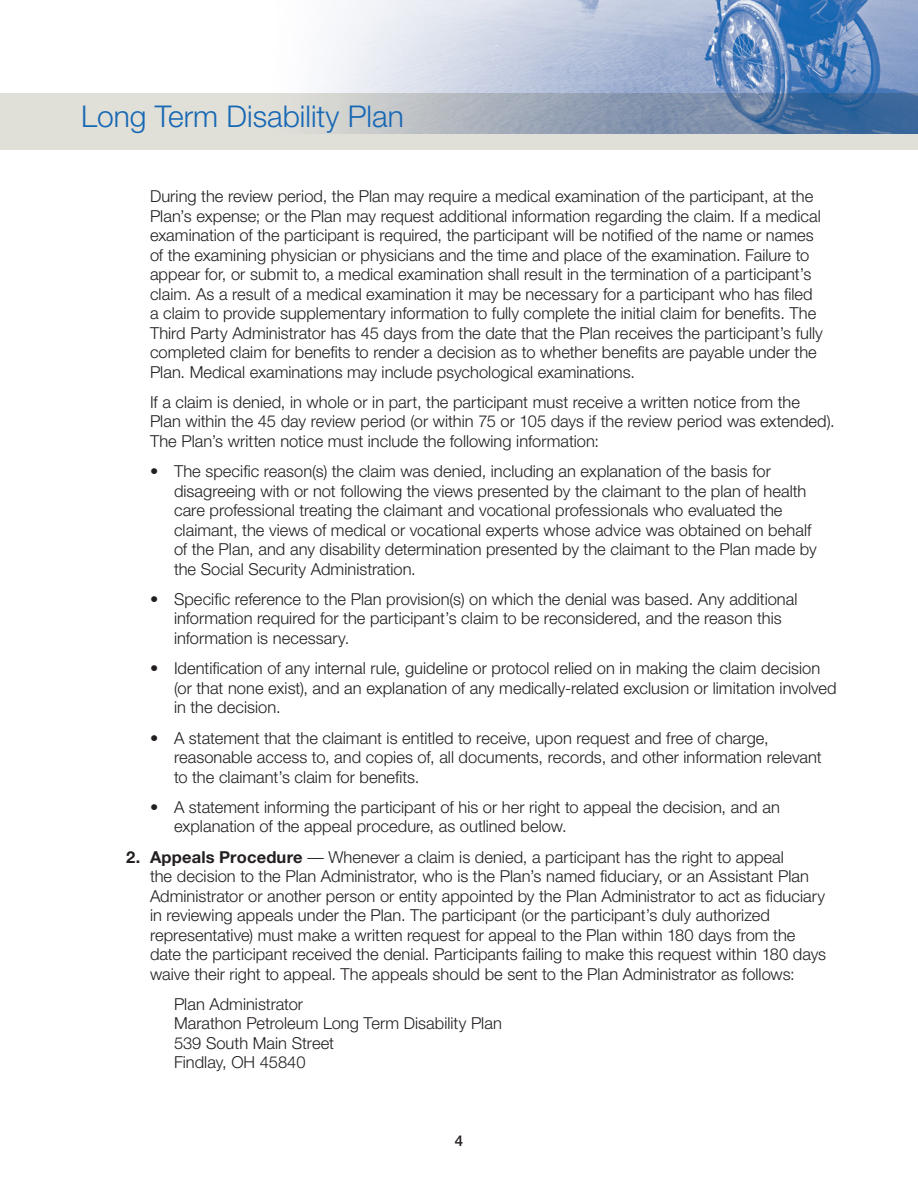
<style>
.page{position:relative;width:918px;height:1188px;background:#fff}
.page>*{position:absolute;margin:0;border:0;box-sizing:border-box;transform-origin:0 0}
.t1{font:300 30px "Helvetica Neue";color:#1768b4}
.HD_1_Indent_1{font:300 16.5px/19.5px "Helvetica Neue";color:#231f20}
.HD_1_Indent_2{font:300 16.5px/19.5px "Helvetica Neue";color:#231f20}
.t2{font:500 15px "Helvetica Neue";color:#231f20}
.s1{font-weight:700}
</style>
<div class="page">
<div style="left:0;top:93px;width:918px;height:57px;background:#e1e0d8"></div>
<img style="left:324px;top:0;width:594px;height:133px">
<h1 class="t1" style="left:81px;top:98px;width:324px">Long Term Disability Plan</h1>
<p class="HD_1_Indent_1" style="left:150px;top:186px;width:674px">During the review period, the Plan may require a medical examination of the participant, at the Plan’s expense; or the Plan may request additional information regarding the claim. If a medical examination of the participant is required, the participant will be notified of the name or names of the examining physician or physicians and the time and place of the examination. Failure to appear for, or submit to, a medical examination shall result in the termination of a participant’s claim. As a result of a medical examination it may be necessary for a participant who has filed a claim to provide supplementary information to fully complete the initial claim for benefits. The Third Party Administrator has 45 days from the date that the Plan receives the participant’s fully completed claim for benefits to render a decision as to whether benefits are payable under the Plan. Medical examinations may include psychological examinations.</p>
<p class="HD_1_Indent_1" style="left:150px;top:392px;width:686px">If a claim is denied, in whole or in part, the participant must receive a written notice from the<br>Plan within the 45 day review period (or within 75 or 105 days if the review period was extended).<br>The Plan’s written notice must include the following information:</p>
<p class="HD_1_Indent_2" style="left:174px;top:461px;width:644px;text-indent:-24px">• The specific reason(s) the claim was denied, including an explanation of the basis for disagreeing with or not following the views presented by the claimant to the plan of health care professional treating the claimant and vocational professionals who evaluated the claimant, the views of medical or vocational experts whose advice was obtained on behalf of the Plan, and any disability determination presented by the claimant to the Plan made by the Social Security Administration.</p>
<p class="HD_1_Indent_2" style="left:174px;top:589px;width:625px;text-indent:-24px">• Specific reference to the Plan provision(s) on which the denial was based. Any additional information required for the participant’s claim to be reconsidered, and the reason this information is necessary.</p>
<p class="HD_1_Indent_2" style="left:174px;top:658px;width:664px;text-indent:-24px">• Identification of any internal rule, guideline or protocol relied on in making the claim decision (or that none exist), and an explanation of any medically-related exclusion or limitation involved in the decision.</p>
<p class="HD_1_Indent_2" style="left:174px;top:728px;width:649px;text-indent:-24px">• A statement that the claimant is entitled to receive, upon request and free of charge, reasonable access to, and copies of, all documents, records, and other information relevant to the claimant’s claim for benefits.</p>
<p class="HD_1_Indent_2" style="left:174px;top:797px;width:607px;text-indent:-24px">• A statement informing the participant of his or her right to appeal the decision, and an explanation of the appeal procedure, as outlined below.</p>
<p class="HD_1_Indent_1" style="left:150px;top:847px;width:678px;text-indent:-24px"><span class="s1">2. Appeals Procedure</span> — Whenever a claim is denied, a participant has the right to appeal<br>the decision to the Plan Administrator, who is the Plan’s named fiduciary, or an Assistant Plan Administrator or another person or entity appointed by the Plan Administrator to act as fiduciary in reviewing appeals under the Plan. The participant (or the participant’s duly authorized representative) must make a written request for appeal to the Plan within 180 days from the date the participant received the denial. Participants failing to make this request within 180 days waive their right to appeal. The appeals should be sent to the Plan Administrator as follows:</p>
<p class="HD_1_Indent_2" style="left:174px;top:994px;width:329px">Plan Administrator<br>Marathon Petroleum Long Term Disability Plan<br>539 South Main Street<br>Findlay, OH 45840</p>
<p class="t2" style="left:455px;top:1131px;width:10px">4</p>
</div>
